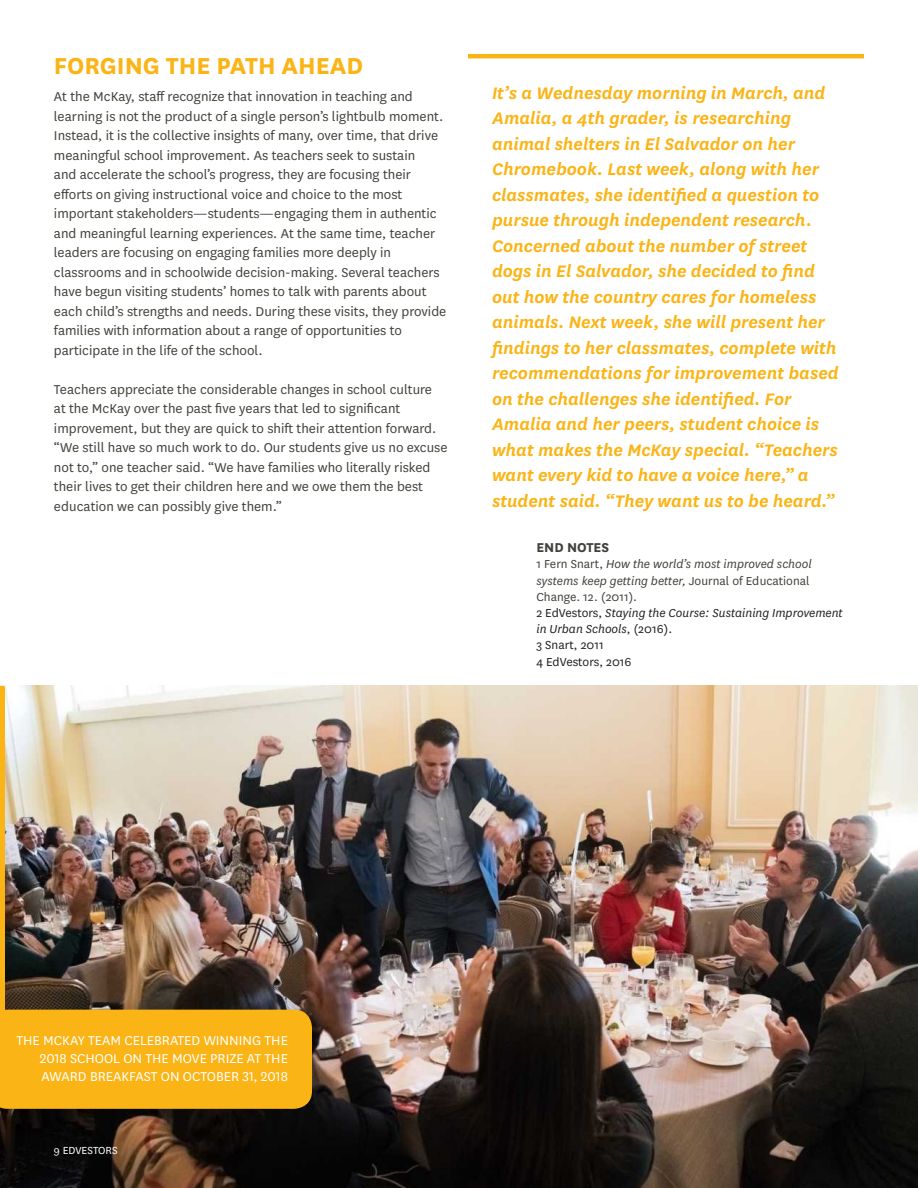
<style>
.page{position:relative;width:918px;height:1188px;background:#fff}
.page>*{position:absolute;margin:0;border:0;box-sizing:border-box;transform-origin:0 0}
.t1{font:700 27px "National";color:#fbb416}
.t2{font:italic 600 19.5px/25.5px "National";color:#fbb416}
.t3{font:15px/19.5px "National";color:#40423a}
.t4{font:15px/18px "National";color:#fff;text-align:justify}
.t5{font:700 15px "National";color:#40423a}
.t6{font:italic 13.5px/16.2px "National";color:#40423a}
.t7{font:12px "National";color:#fff}
.s1{font-style:normal}
.s2{font-style:normal;color:#231f20}
.s3{color:#231f20}
</style>
<div class="page">
<img style="left:0;top:686px;width:918px;height:502px">
<div style="left:0;top:1010px;width:312px;height:99px;background:#fbb416"></div>
<hr style="left:0;top:686px;width:4px;height:409px;background:#fbb416">
<hr style="left:468px;top:54px;width:396px;height:4px;background:#fbb416">
<h1 class="t1" style="left:54px;top:47px;width:311px">FORGING THE PATH AHEAD</h1>
<p class="t3" style="left:54px;top:86px;width:394px">At the McKay, staff recognize that innovation in teaching and learning is not the product of a single person’s lightbulb moment.<br>Instead, it is the collective insights of many, over time, that drive meaningful school improvement. As teachers seek to sustain<br>and accelerate the school’s progress, they are focusing their efforts on giving instructional voice and choice to the most important stakeholders—students—engaging them in authentic and meaningful learning experiences. At the same time, teacher leaders are focusing on engaging families more deeply in classrooms and in schoolwide decision-making. Several teachers have begun visiting students’ homes to talk with parents about each child’s strengths and needs. During these visits, they provide families with information about a range of opportunities to participate in the life of the school.</p>
<p class="t3" style="left:54px;top:379px;width:395px">Teachers appreciate the considerable changes in school culture at the McKay over the past five years that led to significant improvement, but they are quick to shift their attention forward. “We still have so much work to do. Our students give us no excuse not to,” one teacher said. “We have families who literally risked their lives to get their children here and we owe them the best education we can possibly give them.”</p>
<p class="t2" style="left:492px;top:79px;width:348px">It’s a Wednesday morning in March, and Amalia, a 4th grader, is researching animal shelters in El Salvador on her Chromebook. Last week, along with her classmates, she identified a question to pursue through independent research.<br>Concerned about the number of street dogs in El Salvador, she decided to find out how the country cares for homeless animals. Next week, she will present her findings to her classmates, complete with recommendations for improvement based on the challenges she identified. For Amalia and her peers, student choice is what makes the McKay special. “Teachers want every kid to have a voice here,” a student said. “They want us to be heard.”</p>
<p class="t5" style="left:536px;top:537px;width:74px">END NOTES</p>
<p class="t6" style="left:536px;top:556px;width:308px"><span class="s1">1 Fern Snart,</span> How the world’s most improved school systems keep getting better, <span class="s1">Journal of Educational Change. 12. (2011).<br></span><span class="s2">2 EdVestors,</span> <span class="s3">Staying the Course: Sustaining Improvement in Urban Schools</span><span class="s2">, (2016).<br>3 Snart, 2011<br>4 EdVestors, 2016</span></p>
<p class="t4" style="left:40px;top:1031px;width:250px;text-indent:-23px">THE MCKAY TEAM CELEBRATED WINNING THE 2018 SCHOOL ON THE MOVE PRIZE AT THE AWARD BREAKFAST ON OCTOBER 31, 2018</p>
<p class="t7" style="left:54px;top:1142px;width:65px">9 EDVESTORS</p>
</div>
